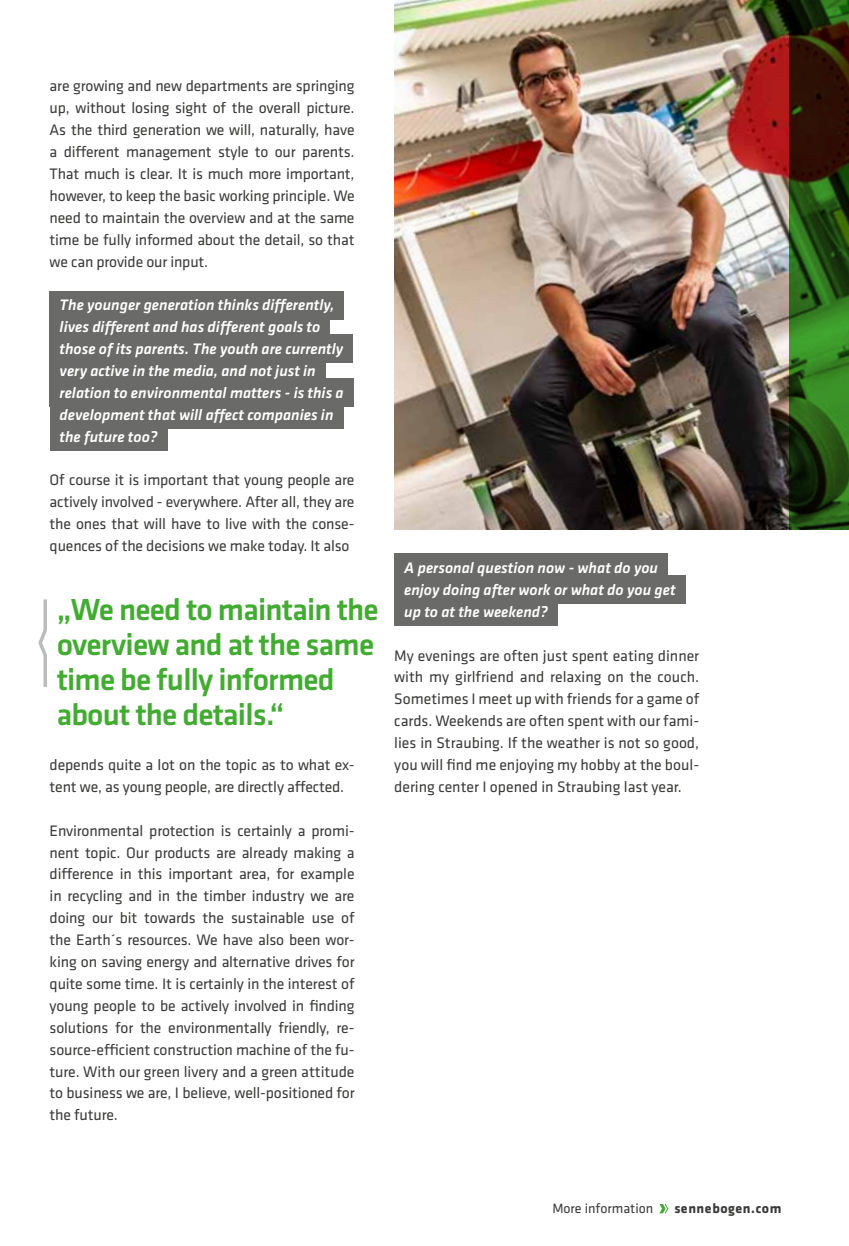
<style>
.page{position:relative;width:849px;height:1246px;background:#fff}
.page>*{position:absolute;margin:0;border:0;box-sizing:border-box;transform-origin:0 0}
.t1{font:500 31.5px/35px "Klavika Basic";letter-spacing:-.025em;color:#42ab31}
.t2{font:15.75px/21.9px "Klavika Basic";letter-spacing:-.01em;color:#3a3a39;text-align:justify}
.t3{font:italic 500 15.75px/21.9px "Klavika Basic";color:#fff}
.t4{font:14px "Klavika Basic";color:#3a3a39}
.t5{font:700 14px "Klavika Basic";letter-spacing:.04em;color:#3a3a39}
</style>
<div class="page">
<img style="left:394px;top:0;width:395px;height:529px">
<svg style="left:789px;top:0;width:59px;height:529px;background:#284511"></svg>
<div style="left:50px;top:291px;width:294px;height:28px;background:#6a6a69"></div>
<div style="left:50px;top:313px;width:280px;height:28px;background:#6a6a69"></div>
<div style="left:50px;top:335px;width:303px;height:28px;background:#6a6a69"></div>
<div style="left:50px;top:356px;width:275px;height:29px;background:#6a6a69"></div>
<div style="left:50px;top:378px;width:303px;height:28px;background:#6a6a69"></div>
<div style="left:50px;top:400px;width:293px;height:28px;background:#6a6a69"></div>
<div style="left:50px;top:422px;width:117px;height:28px;background:#6a6a69"></div>
<div style="left:394px;top:553px;width:274px;height:28px;background:#6a6a69"></div>
<div style="left:394px;top:575px;width:291px;height:28px;background:#6a6a69"></div>
<div style="left:394px;top:597px;width:163px;height:28px;background:#6a6a69"></div>
<svg style="left:38px;top:599px;width:9px;height:88px"></svg>
<svg style="left:659px;top:1204px;width:9px;height:8px"></svg>
<p class="t2" style="left:50px;top:75px;width:306px">are growing and new departments are springing up, without losing sight of the overall picture.<br>As the third generation we will, naturally, have a different management style to our parents.<br>That much is clear. It is much more important, however, to keep the basic working principle. We need to maintain the overview and at the same time be fully informed about the detail, so that we can provide our input.</p>
<p class="t3" style="left:60px;top:294px;width:285px">The younger generation thinks differently, lives different and has different goals to those of its parents. The youth are currently very active in the media, and not just in relation to environmental matters - is this a development that will affect companies in the future too?</p>
<p class="t2" style="left:50px;top:468px;width:306px">Of course it is important that young people are actively involved - everywhere. After all, they are the ones that will have to live with the conse&shy;quences of the decisions we make today. It also</p>
<h1 class="t1" style="left:57px;top:590px;width:323px">„We need to maintain the overview and at the same time be fully informed about the details.“</h1>
<p class="t2" style="left:50px;top:753px;width:306px">depends quite a lot on the topic as to what ex&shy;tent we, as young people, are directly affected.</p>
<p class="t2" style="left:50px;top:818px;width:306px">Environmental protection is certainly a promi&shy;nent topic. Our products are already making a difference in this important area, for example in recycling and in the timber industry we are doing our bit towards the sustainable use of the Earth´s resources. We have also been wor&shy;king on saving energy and alternative drives for quite some time. It is certainly in the interest of young people to be actively involved in finding solutions for the environmentally friendly, re&shy;source-efficient construction machine of the fu&shy;ture. With our green livery and a green attitude to business we are, I believe, well-positioned for the future.</p>
<p class="t3" style="left:404px;top:556px;width:273px">A personal question now - what do you enjoy doing after work or what do you get up to at the weekend?</p>
<p class="t2" style="left:394px;top:643px;width:306px">My evenings are often just spent eating dinner with my girlfriend and relaxing on the couch.<br>Sometimes I meet up with friends for a game of cards. Weekends are often spent with our fami&shy;lies in Straubing. If the weather is not so good, you will find me enjoying my hobby at the boul&shy;dering center I opened in Straubing last year.</p>
<p class="t4" style="left:552px;top:1199px;width:103px">More information</p>
<p class="t5" style="left:674px;top:1198px;width:109px">sennebogen.com</p>
</div>
